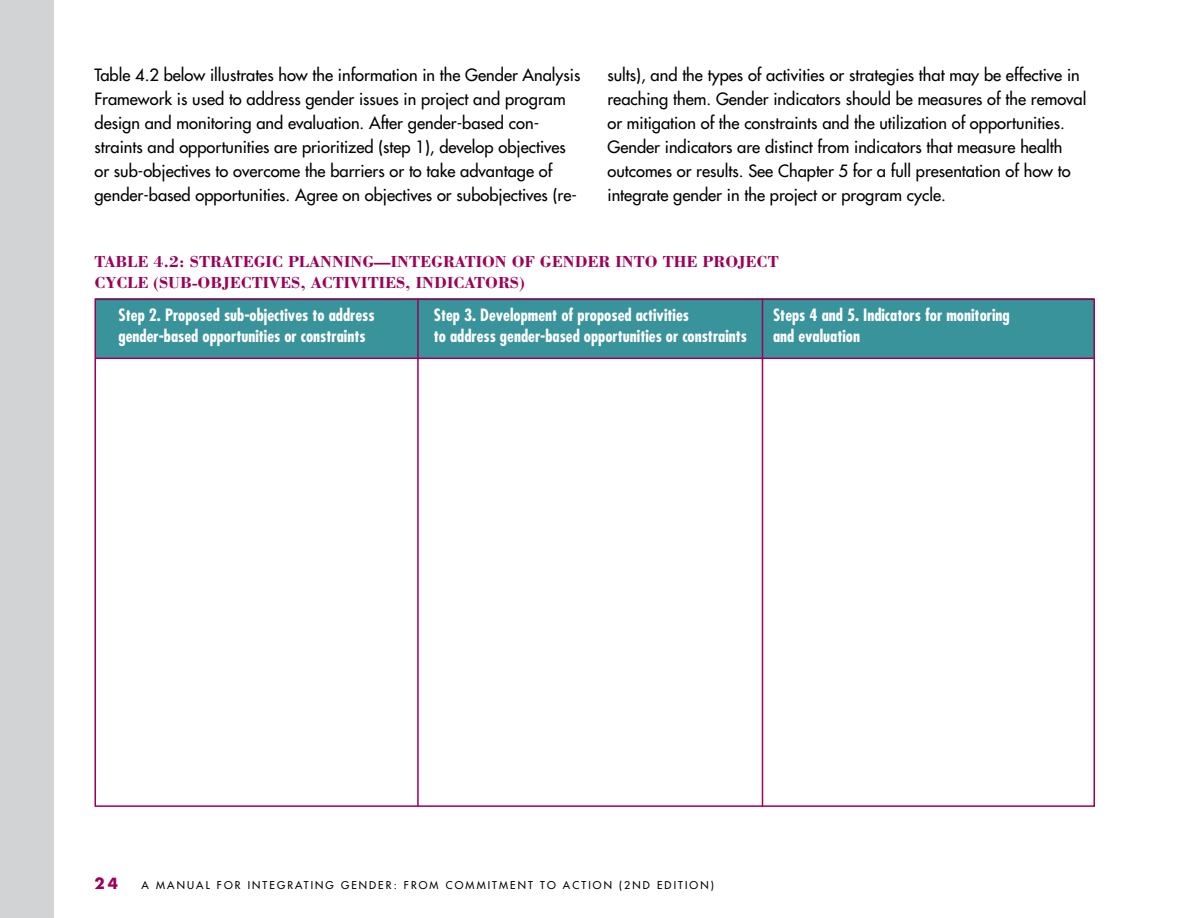
<style>
.page{position:relative;width:1188px;height:918px;background:#fff}
.page>*{position:absolute;margin:0;border:0;box-sizing:border-box;transform-origin:0 0}
.t1{font:16.5px/24px "Futura";color:#000}
.t2{font:700 condensed 16.5px/21px "Futura";color:#fff}
.t3{font:700 16.5px/21px "Bodoni";color:#9c0058}
.t4{font:700 15px "Futura";color:#9c0058}
.t5{font:10.5px "Futura";letter-spacing:.2em;color:#000}
</style>
<div class="page">
<div style="left:0;top:0;width:54px;height:918px;background:#d1d3d4"></div>
<div style="left:95px;top:299px;width:999px;height:59px;background:#38939b"></div>
<hr style="left:95px;top:358px;width:999px;height:1px;background:#9c0058">
<hr style="left:417px;top:299px;width:2px;height:508px;background:#9c0058">
<hr style="left:762px;top:299px;width:1px;height:508px;background:#9c0058">
<p class="t1" style="left:94px;top:62px;width:488px">Table 4.2 below illustrates how the information in the Gender Analysis Framework is used to address gender issues in project and program design and monitoring and evaluation. After gender-based con&shy;straints and opportunities are prioritized (step 1), develop objectives or sub-objectives to overcome the barriers or to take advantage of gender-based opportunities. Agree on objectives or subobjectives (re-</p>
<p class="t1" style="left:608px;top:62px;width:480px">sults), and the types of activities or strategies that may be effective in reaching them. Gender indicators should be measures of the removal or mitigation of the constraints and the utilization of opportunities.<br>Gender indicators are distinct from indicators that measure health outcomes or results. See Chapter 5 for a full presentation of how to integrate gender in the project or program cycle.</p>
<p class="t3" style="left:95px;top:250px;width:686px">TABLE 4.2: STRATEGIC PLANNING—INTEGRATION OF GENDER INTO THE PROJECT<br>CYCLE (SUB-OBJECTIVES, ACTIVITIES, INDICATORS)</p>
<p class="t2" style="left:119px;top:305px;width:258px">Step 2. Proposed sub-objectives to address gender-based opportunities or constraints</p>
<p class="t2" style="left:434px;top:305px;width:315px">Step 3. Development of proposed activities<br>to address gender-based opportunities or constraints</p>
<p class="t2" style="left:773px;top:305px;width:238px">Steps 4 and 5. Indicators for monitoring and evaluation</p>
<p class="t4" style="left:94px;top:874px;width:25px">24</p>
<p class="t5" style="left:142px;top:879px;width:63px">A Ma nual</p>
<p class="t5" style="left:217px;top:879px;width:498px">f or I ntegrating Gender: From Commitment to Ac tion (2nd Ed ition)</p>
</div>
